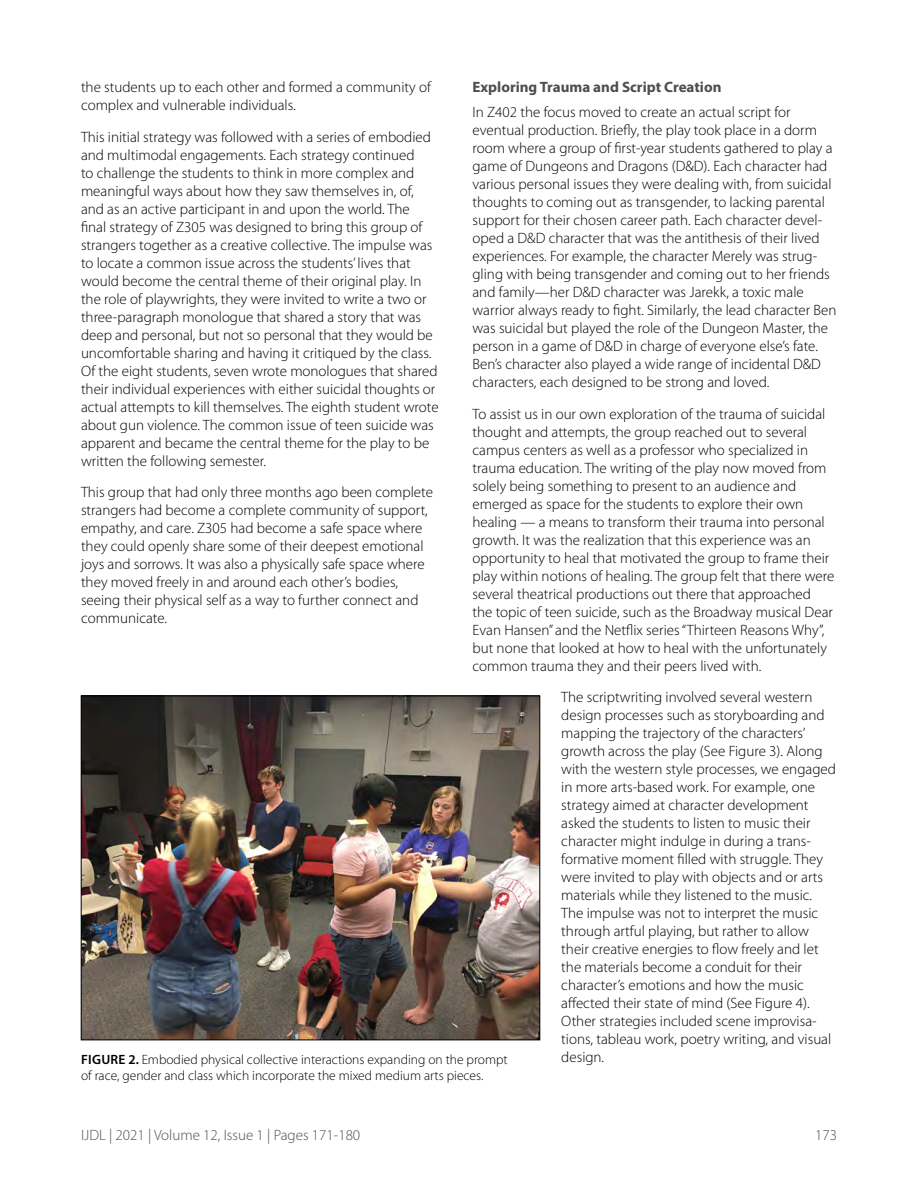
<style>
.page{position:relative;width:918px;height:1188px;background:#fff}
.page>*{position:absolute;margin:0;border:0;box-sizing:border-box;transform-origin:0 0}
.Running_Text{font:300 15px/18px "Myriad Pro";color:#000}
.t1{font:300 15px "Myriad Pro";color:#4d4d4f}
.t2{font:700 15px "Myriad Pro";color:#4d4d4f}
.t3{font:300 13.5px "Myriad Pro";color:#000}
.s1{font-weight:600}
</style>
<div class="page">
<img style="left:83px;top:698px;width:455px;height:340px">
<div style="left:81px;top:696px;width:459px;height:344px;border:1px solid #000"></div>
<p class="Running_Text" style="left:81px;top:79px;width:352px">the students up to each other and formed a community of complex and vulnerable individuals.</p>
<p class="Running_Text" style="left:81px;top:128px;width:359px">This initial strategy was followed with a series of embodied and multimodal engagements. Each strategy continued<br>to challenge the students to think in more complex and meaningful ways about how they saw themselves in, of, and as an active participant in and upon the world. The final strategy of Z305 was designed to bring this group of strangers together as a creative collective. The impulse was to locate a common issue across the students’ lives that would become the central theme of their original play. In the role of playwrights, they were invited to write a two or three-paragraph monologue that shared a story that was deep and personal, but not so personal that they would be uncomfortable sharing and having it critiqued by the class.<br>Of the eight students, seven wrote monologues that shared their individual experiences with either suicidal thoughts or actual attempts to kill themselves. The eighth student wrote about gun violence. The common issue of teen suicide was apparent and became the central theme for the play to be written the following semester.</p>
<p class="Running_Text" style="left:81px;top:484px;width:354px">This group that had only three months ago been complete strangers had become a complete community of support, empathy, and care. Z305 had become a safe space where they could openly share some of their deepest emotional joys and sorrows. It was also a physically safe space where they moved freely in and around each other’s bodies, seeing their physical self as a way to further connect and communicate.</p>
<p class="t2" style="left:472px;top:77px;width:251px">Exploring Trauma and Script Creation</p>
<p class="Running_Text" style="left:472px;top:103px;width:365px">In Z402 the focus moved to create an actual script for eventual production. Briefly, the play took place in a dorm room where a group of first-year students gathered to play a game of Dungeons and Dragons (D&amp;D). Each character had various personal issues they were dealing with, from suicidal thoughts to coming out as transgender, to lacking parental support for their chosen career path. Each character devel&shy;oped a D&amp;D character that was the antithesis of their lived experiences. For example, the character Merely was strug&shy;gling with being transgender and coming out to her friends and family—her D&amp;D character was Jarekk, a toxic male warrior always ready to fight. Similarly, the lead character Ben was suicidal but played the role of the Dungeon Master, the person in a game of D&amp;D in charge of everyone else’s fate.<br>Ben’s character also played a wide range of incidental D&amp;D characters, each designed to be strong and loved.</p>
<p class="Running_Text" style="left:472px;top:405px;width:363px">To assist us in our own exploration of the trauma of suicidal thought and attempts, the group reached out to several campus centers as well as a professor who specialized in trauma education. The writing of the play now moved from solely being something to present to an audience and emerged as space for the students to explore their own healing — a means to transform their trauma into personal growth. It was the realization that this experience was an opportunity to heal that motivated the group to frame their play within notions of healing. The group felt that there were several theatrical productions out there that approached the topic of teen suicide, such as the Broadway musical Dear Evan Hansen” and the Netflix series “Thirteen Reasons Why”, but none that looked at how to heal with the unfortunately common trauma they and their peers lived with.</p>
<p class="Running_Text" style="left:561px;top:688px;width:276px">The scriptwriting involved several western design processes such as storyboarding and mapping the trajectory of the characters’ growth across the play (See Figure 3). Along with the western style processes, we engaged in more arts-based work. For example, one strategy aimed at character development asked the students to listen to music their character might indulge in during a trans&shy;formative moment filled with struggle. They were invited to play with objects and or arts materials while they listened to the music.<br>The impulse was not to interpret the music through artful playing, but rather to allow their creative energies to flow freely and let the materials become a conduit for their character’s emotions and how the music affected their state of mind (See Figure 4).<br>Other strategies included scene improvisa&shy;tions, tableau work, poetry writing, and visual</p>
<p class="t3" style="left:81px;top:1052px;width:428px"><span class="s1">FIGURE 2.</span> Embodied physical collective interactions expanding on the prompt</p>
<p class="Running_Text" style="left:561px;top:1048px;width:44px">design.</p>
<p class="t3" style="left:81px;top:1068px;width:404px">of race, gender and class which incorporate the mixed medium arts pieces.</p>
<p class="t1" style="left:81px;top:1126px;width:281px">IJDL | 2021 | Volume 12, Issue 1 | Pages 171-180</p>
<p class="t1" style="left:815px;top:1126px;width:23px">173</p>
</div>
